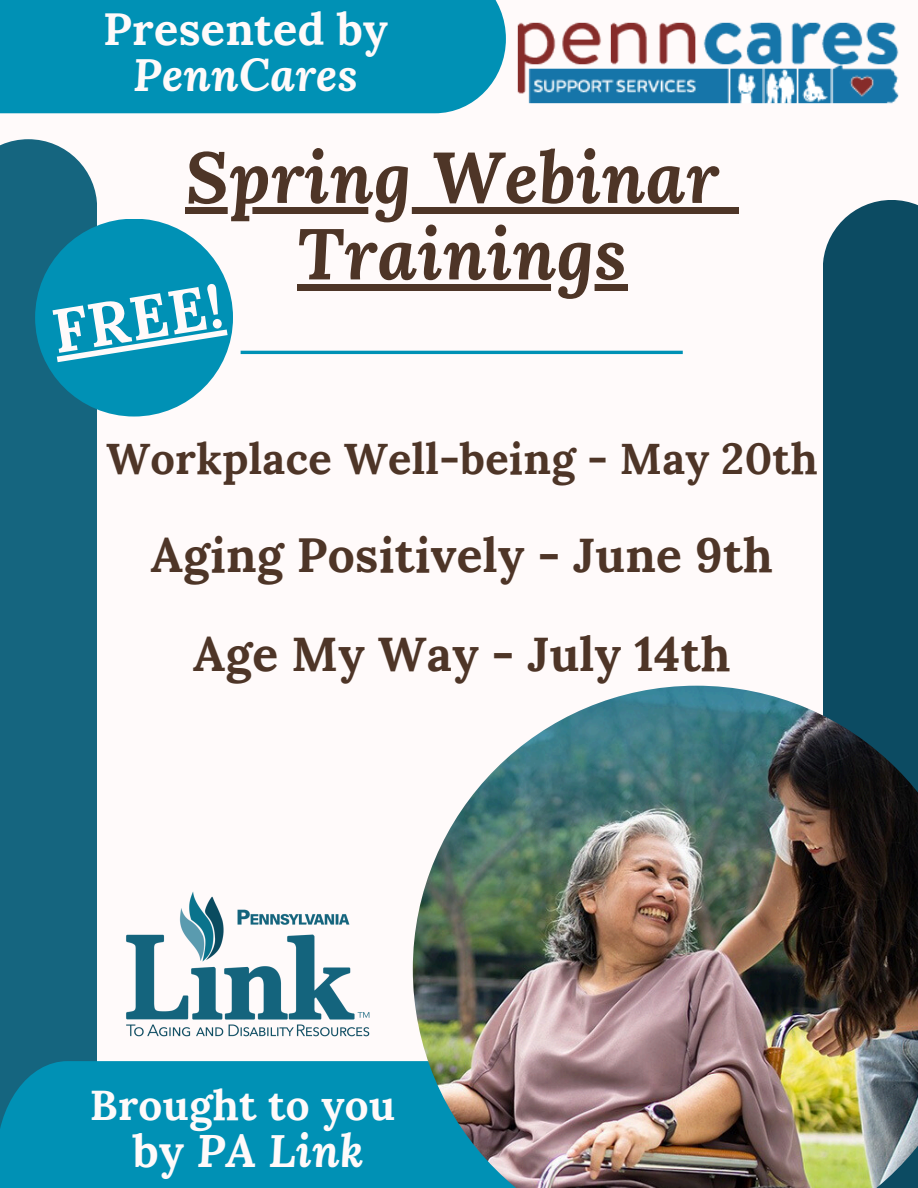
<style>
.page{position:relative;width:918px;height:1188px;background:#fffafa}
.page>*{position:absolute;margin:0;border:0;box-sizing:border-box;transform-origin:0 0}
.t1{font:italic 700 72px "Lora";letter-spacing:.005em;color:#4e3527}
.t2{font:700 61.5px "Lora";color:#fffafa}
.t3{font:700 47.85px "Lora";letter-spacing:.005em;color:#4e3527}
.t4{font:italic 700 45.3px "Lora";letter-spacing:.005em;color:#fffafa}
.t5{font:700 45px/46.2px "Lora";letter-spacing:.005em;color:#fffafa;text-align:center}
.t6{font:700 43.35px "Lora";letter-spacing:.005em;color:#4e3527}
.t7{font:700 42.15px "Lora";letter-spacing:.005em;color:#fffafa}
.s1{font-style:italic}
.s2{font-style:normal}
</style>
<div class="page">
<div style="left:823px;top:200px;width:95px;height:988px;background:#0c4b62"></div>
<div style="left:0;top:0;width:506px;height:113px;background:#0091b5"></div>
<hr style="left:241px;top:351px;width:442px;height:3px;background:#0091b5">
<div style="left:0;top:139px;width:97px;height:1049px;background:#15657f"></div>
<div style="left:0;top:1061px;width:708px;height:127px;background:#0091b5"></div>
<img style="left:413px;top:686px;width:505px;height:502px">
<img style="left:517px;top:22px;width:382px;height:82px">
<img style="left:126px;top:891px;width:244px;height:146px">
<div style="left:35px;top:219px;width:198px;height:198px;background:#0091b5;border-radius:50%"></div>
<div style="left:185px;top:207px;width:534px;height:7px;background:#4e3527"></div>
<div style="left:719px;top:207px;width:20px;height:7px;background:#4e3527"></div>
<div style="left:297px;top:284px;width:330px;height:7px;background:#4e3527"></div>
<svg style="left:57px;top:330px;width:171px;height:32px"></svg>
<h3 class="t5" style="left:103px;top:6px;width:286px">Presented by<br><span class="s1">PennCares</span></h3>
<p class="t1" style="left:185px;top:129px;width:535px">Spring Webinar</p>
<h3 class="t1" style="left:297px;top:205px;width:331px">Trainings</h3>
<p class="t2" style="left:47px;top:292px;width:173px;rotate:-9deg">FREE!</p>
<h3 class="t6" style="left:106px;top:431px;width:713px">Workplace Well-being - May 20th</h3>
<p class="t3" style="left:151px;top:524px;width:624px">Aging Positively - June 9th</p>
<h1 class="t3" style="left:193px;top:623px;width:539px">Age My Way - July 14th</h1>
<h3 class="t7" style="left:90px;top:1078px;width:307px">Brought to you</h3>
<p class="t4" style="left:133px;top:1120px;width:232px"><span class="s2">by</span> PA Link</p>
</div>
